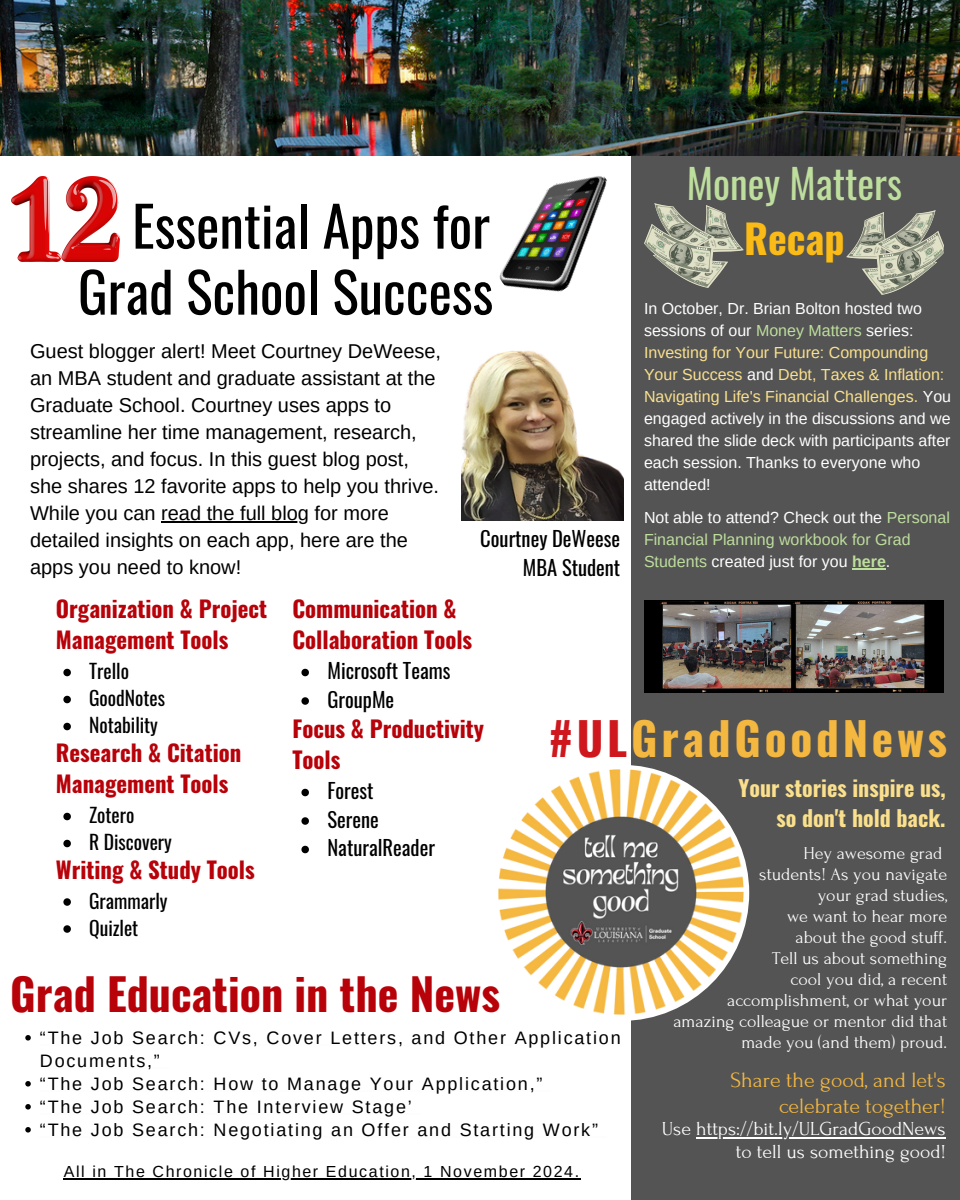
<style>
.page{position:relative;width:960px;height:1200px;background:#fff}
.page>*{position:absolute;margin:0;border:0;box-sizing:border-box;transform-origin:0 0}
.t1{font:55.4px "Oswald";color:#000}
.t2{font:700 45.4px "Oswald";letter-spacing:.085em;color:#f4b840}
.t3{font:700 44px "Oswald";color:#b8020a}
.t4{font:40px "Oswald";color:#bede9d}
.t5{font:700 40px "Oswald";color:#fabb17}
.t6{font:700 22.8px/31.6px "Oswald";color:#b8020a}
.t7{font:700 22px/30px "Oswald";color:#fae08d;text-align:right}
.t8{font:21.8px/25.6px "Forum";color:#f4b840;text-align:right}
.t9{font:20.6px/28.4px "Oswald";color:#000;text-align:right}
.t10{font:20px/27px "Arimo";color:#000}
.t11{font:19.8px "Forum";color:#fff}
.t12{font:19.6px "Oswald";color:#000}
.t13{font:18px/21px "Forum";color:#fff;text-align:right}
.t14{font:18px/23px "Arimo";letter-spacing:.1em;color:#000}
.t15{font:16px/22px "Arimo";color:#fff}
.t16{font:16px/22px "Arimo";color:#bede9d}
.t17{font:16px "Arimo";letter-spacing:.1em;color:#000}
.s1{color:#bede9d}
.s2{color:#fae08d}
.s3{color:#fff}
.s4{font-weight:700}
.s5{color:#ce181e}
</style>
<div class="page">
<div style="left:631px;top:131px;width:328px;height:1069px;background:#545454"></div>
<img style="left:0;top:0;width:960px;height:156px">
<img style="left:498px;top:765px;width:250px;height:255px">
<img style="left:499px;top:176px;width:108px;height:116px">
<img style="left:11px;top:176px;width:108px;height:86px">
<img style="left:462px;top:350px;width:162px;height:171px">
<svg style="left:63px;top:669px;width:8px;height:7px"></svg>
<svg style="left:63px;top:696px;width:8px;height:7px"></svg>
<svg style="left:63px;top:723px;width:8px;height:7px"></svg>
<svg style="left:63px;top:813px;width:8px;height:7px"></svg>
<svg style="left:63px;top:840px;width:8px;height:7px"></svg>
<svg style="left:63px;top:898px;width:8px;height:8px"></svg>
<svg style="left:63px;top:925px;width:8px;height:8px"></svg>
<svg style="left:301px;top:669px;width:8px;height:7px"></svg>
<svg style="left:301px;top:697px;width:8px;height:8px"></svg>
<svg style="left:301px;top:789px;width:8px;height:7px"></svg>
<svg style="left:301px;top:817px;width:8px;height:8px"></svg>
<svg style="left:301px;top:846px;width:8px;height:7px"></svg>
<img style="left:644px;top:600px;width:299px;height:92px">
<img style="left:846px;top:210px;width:98px;height:84px">
<hr style="left:696px;top:1137px;width:250px;height:1px;background:#fff">
<hr style="left:161px;top:522px;width:148px;height:1px;background:#000">
<img style="left:644px;top:203px;width:99px;height:84px">
<hr style="left:852px;top:568px;width:34px;height:2px;background:#bede9d">
<svg style="left:25px;top:1035px;width:6px;height:6px"></svg>
<hr style="left:40px;top:1045px;width:583px;height:1px;background:#000">
<hr style="left:40px;top:1068px;width:122px;height:1px;background:#000">
<svg style="left:25px;top:1081px;width:6px;height:6px"></svg>
<hr style="left:40px;top:1091px;width:504px;height:1px;background:#000">
<svg style="left:25px;top:1104px;width:6px;height:6px"></svg>
<hr style="left:40px;top:1114px;width:374px;height:1px;background:#000">
<svg style="left:25px;top:1127px;width:6px;height:6px"></svg>
<hr style="left:40px;top:1137px;width:560px;height:1px;background:#000">
<svg style="left:64px;top:1178px;width:12px;height:2px"></svg>
<hr style="left:76px;top:1178px;width:505px;height:2px;background:#000">
<p class="t1" style="left:132px;top:183px;width:359px">Essential Apps for</p>
<p class="t1" style="left:78px;top:249px;width:417px">Grad School Success</p>
<p class="t10" style="left:30px;top:338px;width:413px">Guest blogger alert! Meet Courtney DeWeese, an MBA student and graduate assistant at the Graduate School. Courtney uses apps to streamline her time management, research, projects, and focus. In this guest blog post, she shares 12 favorite apps to help you thrive.<br>While you can read the full blog for more</p>
<h2 class="t10" style="left:30px;top:527px;width:379px">detailed insights on each app, here are the apps you need to know!</h2>
<p class="t9" style="left:480px;top:524px;width:142px">Courtney DeWeese<br>MBA Student</p>
<p class="t4" style="left:687px;top:152px;width:217px">Money Matters</p>
<p class="t5" style="left:744px;top:208px;width:102px">Recap</p>
<p class="t15" style="left:644px;top:298px;width:309px">In October, Dr. Brian Bolton hosted two sessions of our <span class="s1">Money Matters</span> series:<br><span class="s2">Investing for Your Future: Compounding Your Success</span> and <span class="s2">Debt, Taxes &amp; Inflation:<br>Navigating Life's Financial Challenges.</span> You engaged actively in the discussions and we shared the slide deck with participants after each session. Thanks to everyone who attended!</p>
<p class="t16" style="left:644px;top:506px;width:307px"><span class="s3">Not able to attend? Check out the</span> Personal<br>Financial Planning workbook for Grad<br>Students <span class="s3">created just for you</span> <span class="s4">here</span><span class="s3">.</span></p>
<p class="t6" style="left:292px;top:592px;width:181px">Communication &amp;<br>Collaboration Tools</p>
<p class="t9" style="left:327px;top:656px;width:125px">Microsoft Teams</p>
<p class="t9" style="left:327px;top:684px;width:68px">GroupMe</p>
<h4 class="t6" style="left:292px;top:712px;width:193px">Focus &amp; Productivity<br>Tools</h4>
<p class="t9" style="left:327px;top:776px;width:48px">Forest</p>
<p class="t9" style="left:327px;top:804px;width:53px">Serene</p>
<h4 class="t9" style="left:327px;top:833px;width:109px">NaturalReader</h4>
<h4 class="t6" style="left:56px;top:592px;width:213px">Organization &amp; Project<br>Management Tools</h4>
<h6 class="t12" style="left:89px;top:656px;width:41px">Trello</h6>
<h5 class="t12" style="left:89px;top:683px;width:77px">GoodNotes</h5>
<p class="t12" style="left:89px;top:710px;width:70px">Notability</p>
<p class="t6" style="left:56px;top:736px;width:187px">Research &amp; Citation<br>Management Tools</p>
<h1 class="t12" style="left:89px;top:800px;width:47px">Zotero</h1>
<h6 class="t12" style="left:89px;top:827px;width:84px">R Discovery</h6>
<p class="t6" style="left:56px;top:853px;width:200px">Writing &amp; Study Tools</p>
<h5 class="t12" style="left:89px;top:885px;width:80px">Grammarly</h5>
<h4 class="t12" style="left:89px;top:912px;width:51px">Quizlet</h4>
<p class="t2" style="left:549px;top:703px;width:400px"><span class="s5">#UL</span>GradGoodNews</p>
<p class="t7" style="left:739px;top:772px;width:209px">Your stories inspire us, so don't hold back.</p>
<h3 class="t13" style="left:673px;top:843px;width:275px">Hey awesome grad<br>students! As you navigate<br>your grad studies,<br>we want to hear more<br>about the good stuff.<br>Tell us about something<br>cool you did, a recent accomplishment, or what your amazing colleague or mentor did that made you (and them) proud.</h3>
<p class="t3" style="left:10px;top:959px;width:491px">Grad Education in the News</p>
<p class="t14" style="left:40px;top:1026px;width:582px">“The Job Search: CVs, Cover Letters, and Other Application Documents,”<br>“The Job Search: How to Manage Your Application,”<br>“The Job Search: The Interview Stage’<br>“The Job Search: Negotiating an Offer and Starting Work”</p>
<p class="t17" style="left:64px;top:1163px;width:517px">All in The Chronicle of Higher Education, 1 November 2024.</p>
<p class="t8" style="left:730px;top:1068px;width:217px">Share the good, and let's celebrate together!</p>
<p class="t11" style="left:662px;top:1118px;width:285px">Use https://bit.ly/ULGradGoodNews</p>
<h4 class="t11" style="left:736px;top:1141px;width:211px">to tell us something good!</h4>
</div>
